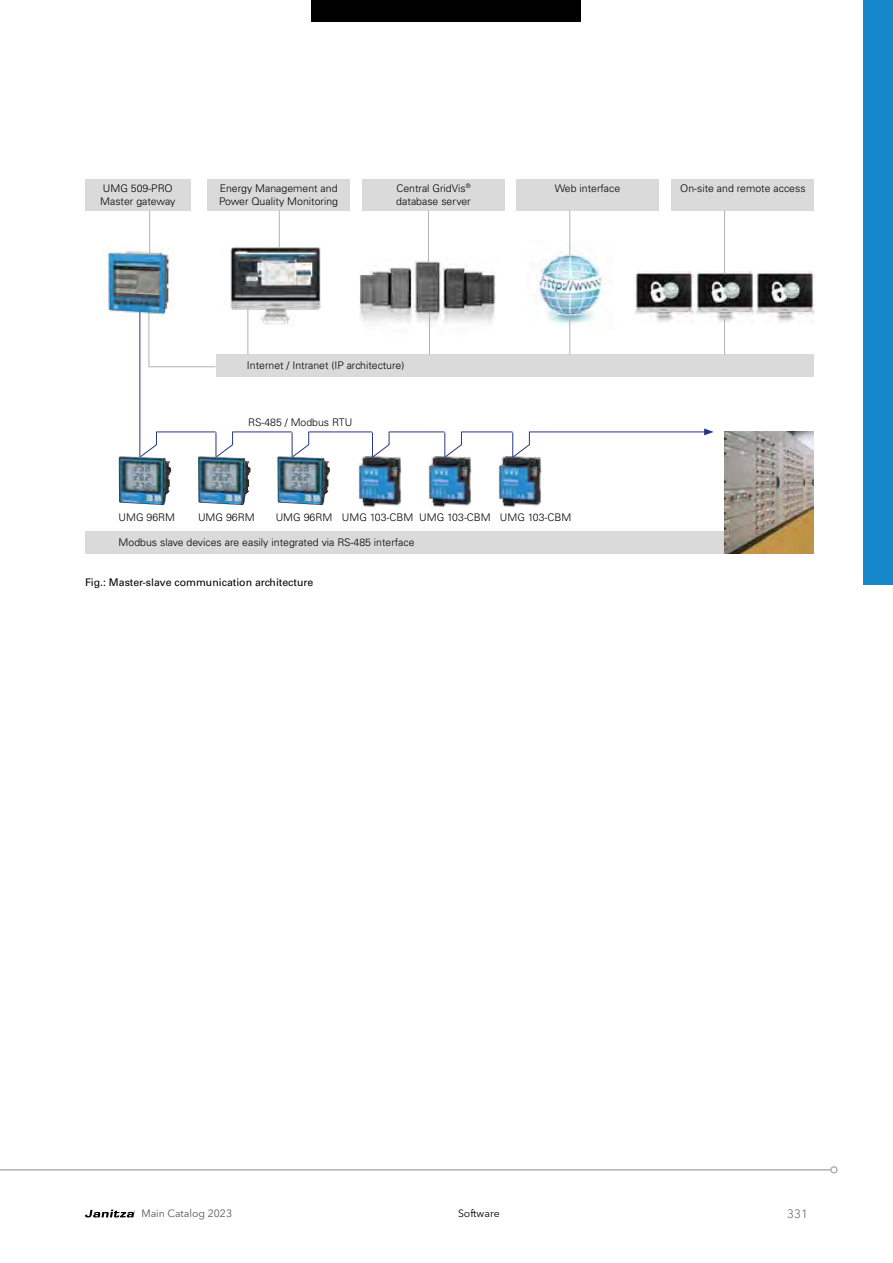
<style>
.page{position:relative;width:893px;height:1263px;background:#fff}
.page>*{position:absolute;margin:0;border:0;box-sizing:border-box;transform-origin:0 0}
.t1{font:300 12px "Avenir Next LT Pro";color:#575756}
.Texte_im_Bild{font:300 10.5px/13.5px "Univers LT Std";color:#000}
.t2{font:10.5px "Univers LT Std";color:#000}
.t3{font:10.5px "Avenir Next LT Pro";color:#575756}
.t4{font:10.5px "Avenir Next LT Pro";color:#000}
</style>
<div class="page">
<div style="left:312px;top:0;width:269px;height:21px;background:#000"></div>
<hr style="left:0;top:1169px;width:831px;height:1px;background:#b3b2b2">
<div style="left:830px;top:1166px;width:8px;height:7px;border:2px solid #b3b2b2;border-radius:50%"></div>
<svg style="left:85px;top:1209px;width:49px;height:8px"></svg>
<div style="left:863px;top:0;width:30px;height:584px;background:#1488ca"></div>
<div style="left:216px;top:354px;width:597px;height:23px;background:#dadada"></div>
<div style="left:85px;top:531px;width:728px;height:23px;background:#dadada"></div>
<img style="left:724px;top:431px;width:89px;height:123px">
<img style="left:119px;top:456px;width:52px;height:49px">
<img style="left:198px;top:456px;width:52px;height:49px">
<img style="left:277px;top:456px;width:53px;height:49px">
<img style="left:357px;top:456px;width:45px;height:52px">
<hr style="left:157px;top:431px;width:59px;height:1px;background:#283583">
<svg style="left:139px;top:431px;width:19px;height:27px"></svg>
<hr style="left:233px;top:431px;width:59px;height:1px;background:#283583">
<svg style="left:216px;top:431px;width:18px;height:27px"></svg>
<hr style="left:309px;top:431px;width:63px;height:1px;background:#283583">
<svg style="left:292px;top:431px;width:18px;height:27px"></svg>
<hr style="left:389px;top:431px;width:55px;height:1px;background:#283583">
<svg style="left:372px;top:431px;width:18px;height:27px"></svg>
<hr style="left:462px;top:431px;width:50px;height:1px;background:#283583">
<svg style="left:444px;top:431px;width:19px;height:24px"></svg>
<hr style="left:530px;top:431px;width:176px;height:1px;background:#283583">
<svg style="left:704px;top:428px;width:10px;height:7px"></svg>
<svg style="left:512px;top:431px;width:19px;height:24px"></svg>
<hr style="left:149px;top:366px;width:67px;height:1px;background:#b3b2b2">
<hr style="left:139px;top:308px;width:1px;height:149px;background:#283583">
<img style="left:229px;top:239px;width:92px;height:92px">
<img style="left:360px;top:261px;width:136px;height:63px">
<img style="left:538px;top:241px;width:67px;height:88px">
<img style="left:634px;top:271px;width:59px;height:51px">
<img style="left:695px;top:271px;width:119px;height:52px">
<hr style="left:149px;top:311px;width:1px;height:56px;background:#b3b2b2">
<hr style="left:247px;top:308px;width:1px;height:46px;background:#b3b2b2">
<hr style="left:429px;top:311px;width:1px;height:43px;background:#b3b2b2">
<hr style="left:569px;top:315px;width:1px;height:39px;background:#b3b2b2">
<hr style="left:724px;top:318px;width:1px;height:36px;background:#b3b2b2">
<div style="left:85px;top:179px;width:106px;height:31px;background:#dadada"></div>
<div style="left:362px;top:179px;width:143px;height:31px;background:#dadada"></div>
<div style="left:516px;top:179px;width:143px;height:31px;background:#dadada"></div>
<div style="left:671px;top:179px;width:143px;height:31px;background:#dadada"></div>
<div style="left:207px;top:179px;width:143px;height:31px;background:#dadada"></div>
<hr style="left:149px;top:210px;width:1px;height:44px;background:#b3b2b2">
<hr style="left:279px;top:210px;width:1px;height:38px;background:#b3b2b2">
<hr style="left:428px;top:210px;width:1px;height:52px;background:#b3b2b2">
<hr style="left:569px;top:210px;width:1px;height:45px;background:#b3b2b2">
<hr style="left:724px;top:210px;width:1px;height:64px;background:#b3b2b2">
<img style="left:427px;top:455px;width:45px;height:53px">
<img style="left:497px;top:455px;width:45px;height:53px">
<img style="left:103px;top:239px;width:71px;height:78px">
<p class="Texte_im_Bild" style="left:103px;top:181px;width:71px">UMG 509-PRO</p>
<p class="Texte_im_Bild" style="left:100px;top:195px;width:77px">Master gateway</p>
<p class="Texte_im_Bild" style="left:219px;top:181px;width:120px">Energy Management and<br>Power Quality Monitoring</p>
<p class="Texte_im_Bild" style="left:396px;top:181px;width:76px">Central GridVis<sup>®</sup></p>
<p class="Texte_im_Bild" style="left:396px;top:195px;width:76px">database server</p>
<p class="Texte_im_Bild" style="left:247px;top:358px;width:159px">Internet / Intranet (IP architecture)</p>
<p class="Texte_im_Bild" style="left:248px;top:415px;width:106px">RS-485 / Modbus RTU</p>
<p class="Texte_im_Bild" style="left:555px;top:181px;width:67px">Web interface</p>
<p class="Texte_im_Bild" style="left:680px;top:181px;width:127px">On-site and remote access</p>
<p class="Texte_im_Bild" style="left:119px;top:510px;width:58px">UMG 96RM</p>
<p class="Texte_im_Bild" style="left:198px;top:510px;width:58px">UMG 96RM</p>
<p class="Texte_im_Bild" style="left:276px;top:510px;width:58px">UMG 96RM</p>
<p class="Texte_im_Bild" style="left:342px;top:510px;width:73px">UMG 103-CBM</p>
<p class="Texte_im_Bild" style="left:419px;top:510px;width:73px">UMG 103-CBM</p>
<p class="Texte_im_Bild" style="left:500px;top:510px;width:73px">UMG 103-CBM</p>
<p class="Texte_im_Bild" style="left:119px;top:535px;width:297px">Modbus slave devices are easily integrated via RS-485 interface</p>
<p class="t2" style="left:85px;top:576px;width:230px">Fig.: Master-slave communication architecture</p>
<p class="t3" style="left:141px;top:1207px;width:92px">Main Catalog 2023</p>
<p class="t4" style="left:458px;top:1207px;width:43px">Software</p>
<p class="t1" style="left:787px;top:1206px;width:22px">331</p>
</div>
